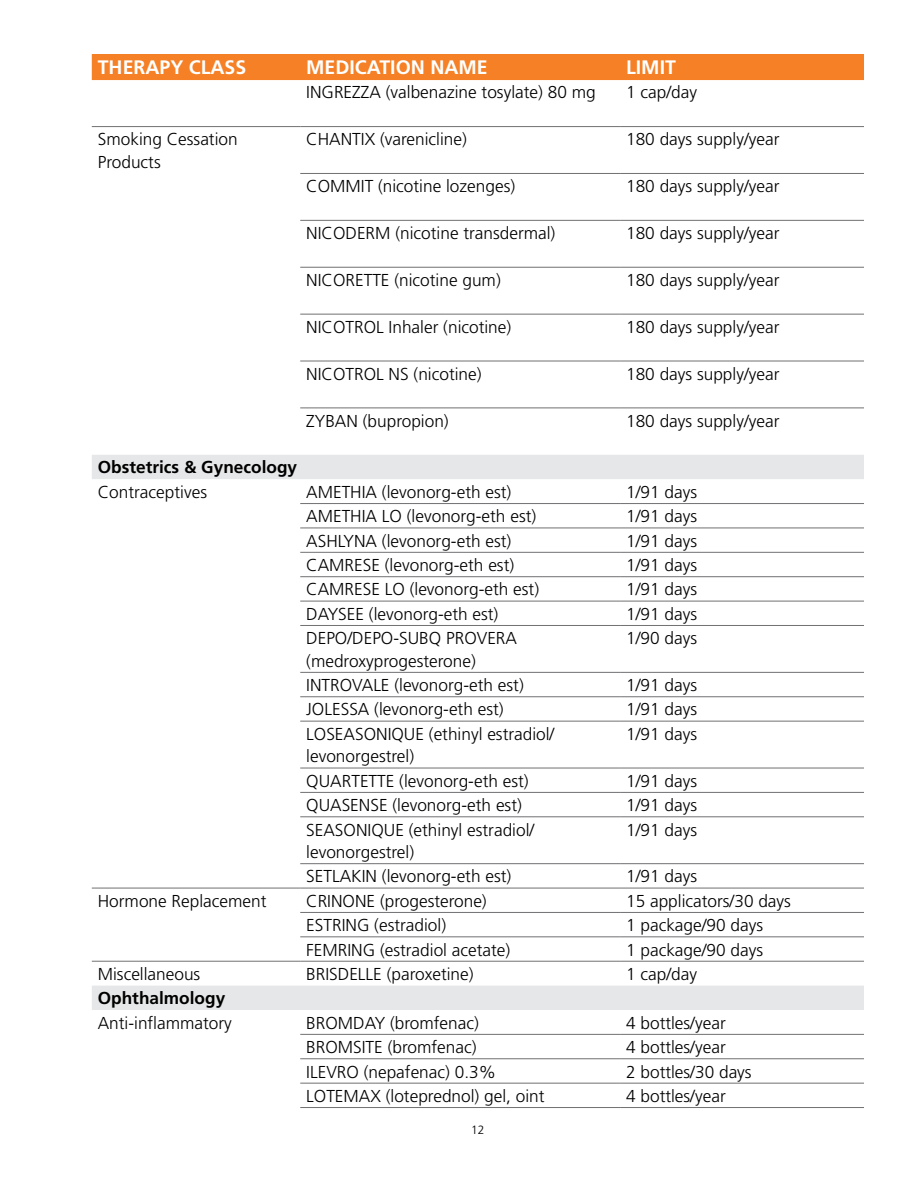
<style>
.page{position:relative;width:918px;height:1188px;background:#fff}
.page>*{position:absolute;margin:0;border:0;box-sizing:border-box;transform-origin:0 0}
.P__B2C_GME_Table_He{font:700 19.5px "Frutiger LT Pro";color:#fff}
.P__B2C_GME_Main_Bod{font:300 17.25px/22.5px "Frutiger LT Pro";color:#000}
.H3__B2C_GME_2nd_Lev{font:700 17.25px "Frutiger LT Pro";color:#000}
.t1{font:300 12px "Frutiger LT Pro";color:#000}
</style>
<div class="page">
<div style="left:92px;top:54px;width:772px;height:26px;background:#f58025"></div>
<svg style="left:92px;top:455px;width:772px;height:555px"></svg>
<hr style="left:300px;top:126px;width:320px;height:1px;background:#717073">
<hr style="left:620px;top:126px;width:244px;height:1px;background:#717073">
<hr style="left:300px;top:173px;width:320px;height:1px;background:#717073">
<hr style="left:620px;top:173px;width:244px;height:1px;background:#717073">
<hr style="left:300px;top:220px;width:320px;height:1px;background:#717073">
<hr style="left:620px;top:220px;width:244px;height:1px;background:#717073">
<hr style="left:300px;top:267px;width:320px;height:1px;background:#717073">
<hr style="left:620px;top:267px;width:244px;height:1px;background:#717073">
<hr style="left:300px;top:314px;width:320px;height:1px;background:#717073">
<hr style="left:620px;top:314px;width:244px;height:1px;background:#717073">
<hr style="left:300px;top:361px;width:320px;height:1px;background:#717073">
<hr style="left:620px;top:361px;width:244px;height:1px;background:#717073">
<hr style="left:300px;top:408px;width:320px;height:1px;background:#717073">
<hr style="left:620px;top:408px;width:244px;height:1px;background:#717073">
<hr style="left:300px;top:503px;width:320px;height:1px;background:#717073">
<hr style="left:620px;top:503px;width:244px;height:1px;background:#717073">
<hr style="left:300px;top:528px;width:320px;height:1px;background:#717073">
<hr style="left:620px;top:528px;width:244px;height:1px;background:#717073">
<hr style="left:300px;top:552px;width:320px;height:1px;background:#717073">
<hr style="left:620px;top:552px;width:244px;height:1px;background:#717073">
<hr style="left:300px;top:576px;width:320px;height:1px;background:#717073">
<hr style="left:620px;top:576px;width:244px;height:1px;background:#717073">
<hr style="left:300px;top:601px;width:320px;height:1px;background:#717073">
<hr style="left:620px;top:601px;width:244px;height:1px;background:#717073">
<hr style="left:300px;top:625px;width:320px;height:1px;background:#717073">
<hr style="left:620px;top:625px;width:244px;height:1px;background:#717073">
<hr style="left:300px;top:672px;width:320px;height:1px;background:#717073">
<hr style="left:620px;top:672px;width:244px;height:1px;background:#717073">
<hr style="left:300px;top:696px;width:320px;height:1px;background:#717073">
<hr style="left:620px;top:696px;width:244px;height:1px;background:#717073">
<hr style="left:300px;top:721px;width:320px;height:1px;background:#717073">
<hr style="left:620px;top:721px;width:244px;height:1px;background:#717073">
<hr style="left:300px;top:768px;width:320px;height:1px;background:#717073">
<hr style="left:620px;top:768px;width:244px;height:1px;background:#717073">
<hr style="left:300px;top:792px;width:320px;height:1px;background:#717073">
<hr style="left:620px;top:792px;width:244px;height:1px;background:#717073">
<hr style="left:300px;top:816px;width:320px;height:1px;background:#717073">
<hr style="left:620px;top:816px;width:244px;height:1px;background:#717073">
<hr style="left:300px;top:863px;width:320px;height:1px;background:#717073">
<hr style="left:620px;top:863px;width:244px;height:1px;background:#717073">
<hr style="left:300px;top:888px;width:320px;height:1px;background:#717073">
<hr style="left:620px;top:888px;width:244px;height:1px;background:#717073">
<hr style="left:300px;top:912px;width:320px;height:1px;background:#717073">
<hr style="left:620px;top:912px;width:244px;height:1px;background:#717073">
<hr style="left:300px;top:936px;width:320px;height:1px;background:#717073">
<hr style="left:620px;top:936px;width:244px;height:1px;background:#717073">
<hr style="left:300px;top:961px;width:320px;height:1px;background:#717073">
<hr style="left:620px;top:961px;width:244px;height:1px;background:#717073">
<hr style="left:300px;top:1034px;width:320px;height:1px;background:#717073">
<hr style="left:620px;top:1034px;width:244px;height:1px;background:#717073">
<hr style="left:300px;top:1058px;width:320px;height:1px;background:#717073">
<hr style="left:620px;top:1058px;width:244px;height:1px;background:#717073">
<hr style="left:300px;top:1083px;width:320px;height:1px;background:#717073">
<hr style="left:620px;top:1083px;width:244px;height:1px;background:#717073">
<hr style="left:300px;top:1107px;width:320px;height:1px;background:#717073">
<hr style="left:620px;top:1107px;width:244px;height:1px;background:#717073">
<hr style="left:92px;top:126px;width:208px;height:1px;background:#717073">
<hr style="left:92px;top:961px;width:208px;height:1px;background:#717073">
<hr style="left:92px;top:888px;width:208px;height:1px;background:#717073">
<p class="P__B2C_GME_Table_He" style="left:98px;top:56px;width:150px">THERAPY CLASS</p>
<p class="P__B2C_GME_Table_He" style="left:306px;top:56px;width:183px">MEDICATION NAME</p>
<p class="P__B2C_GME_Table_He" style="left:626px;top:56px;width:51px">LIMIT</p>
<p class="P__B2C_GME_Main_Bod" style="left:306px;top:81px;width:291px">INGREZZA (valbenazine tosylate) 80 mg</p>
<p class="P__B2C_GME_Main_Bod" style="left:626px;top:81px;width:72px">1 cap/day</p>
<p class="P__B2C_GME_Main_Bod" style="left:98px;top:128px;width:141px">Smoking Cessation<br>Products</p>
<p class="P__B2C_GME_Main_Bod" style="left:306px;top:128px;width:162px">CHANTIX (varenicline)</p>
<p class="P__B2C_GME_Main_Bod" style="left:626px;top:128px;width:155px">180 days supply/year</p>
<p class="P__B2C_GME_Main_Bod" style="left:306px;top:175px;width:210px">COMMIT (nicotine lozenges)</p>
<p class="P__B2C_GME_Main_Bod" style="left:626px;top:175px;width:155px">180 days supply/year</p>
<p class="P__B2C_GME_Main_Bod" style="left:306px;top:222px;width:251px">NICODERM (nicotine transdermal)</p>
<p class="P__B2C_GME_Main_Bod" style="left:626px;top:222px;width:155px">180 days supply/year</p>
<p class="P__B2C_GME_Main_Bod" style="left:306px;top:269px;width:196px">NICORETTE (nicotine gum)</p>
<p class="P__B2C_GME_Main_Bod" style="left:626px;top:269px;width:155px">180 days supply/year</p>
<p class="P__B2C_GME_Main_Bod" style="left:306px;top:316px;width:207px">NICOTROL Inhaler (nicotine)</p>
<p class="P__B2C_GME_Main_Bod" style="left:626px;top:316px;width:155px">180 days supply/year</p>
<p class="P__B2C_GME_Main_Bod" style="left:306px;top:363px;width:177px">NICOTROL NS (nicotine)</p>
<p class="P__B2C_GME_Main_Bod" style="left:626px;top:363px;width:155px">180 days supply/year</p>
<p class="P__B2C_GME_Main_Bod" style="left:306px;top:409px;width:144px">ZYBAN (bupropion)</p>
<p class="P__B2C_GME_Main_Bod" style="left:626px;top:409px;width:155px">180 days supply/year</p>
<h3 class="H3__B2C_GME_2nd_Lev" style="left:98px;top:457px;width:201px">Obstetrics &amp; Gynecology</h3>
<p class="P__B2C_GME_Main_Bod" style="left:98px;top:481px;width:111px">Contraceptives</p>
<p class="P__B2C_GME_Main_Bod" style="left:306px;top:481px;width:207px">AMETHIA (levonorg-eth est)</p>
<p class="P__B2C_GME_Main_Bod" style="left:626px;top:481px;width:72px">1/91 days</p>
<p class="P__B2C_GME_Main_Bod" style="left:306px;top:505px;width:232px">AMETHIA LO (levonorg-eth est)</p>
<p class="P__B2C_GME_Main_Bod" style="left:626px;top:505px;width:72px">1/91 days</p>
<p class="P__B2C_GME_Main_Bod" style="left:306px;top:530px;width:207px">ASHLYNA (levonorg-eth est)</p>
<p class="P__B2C_GME_Main_Bod" style="left:626px;top:530px;width:72px">1/91 days</p>
<p class="P__B2C_GME_Main_Bod" style="left:306px;top:554px;width:210px">CAMRESE (levonorg-eth est)</p>
<p class="P__B2C_GME_Main_Bod" style="left:626px;top:554px;width:72px">1/91 days</p>
<p class="P__B2C_GME_Main_Bod" style="left:306px;top:578px;width:234px">CAMRESE LO (levonorg-eth est)</p>
<p class="P__B2C_GME_Main_Bod" style="left:626px;top:578px;width:72px">1/91 days</p>
<p class="P__B2C_GME_Main_Bod" style="left:306px;top:603px;width:194px">DAYSEE (levonorg-eth est)</p>
<p class="P__B2C_GME_Main_Bod" style="left:626px;top:603px;width:72px">1/91 days</p>
<p class="P__B2C_GME_Main_Bod" style="left:306px;top:627px;width:212px">DEPO/DEPO-SUBQ PROVERA (medroxyprogesterone)</p>
<p class="P__B2C_GME_Main_Bod" style="left:626px;top:627px;width:72px">1/90 days</p>
<p class="P__B2C_GME_Main_Bod" style="left:306px;top:674px;width:219px">INTROVALE (levonorg-eth est)</p>
<p class="P__B2C_GME_Main_Bod" style="left:626px;top:674px;width:72px">1/91 days</p>
<p class="P__B2C_GME_Main_Bod" style="left:306px;top:698px;width:199px">JOLESSA (levonorg-eth est)</p>
<p class="P__B2C_GME_Main_Bod" style="left:626px;top:698px;width:72px">1/91 days</p>
<p class="P__B2C_GME_Main_Bod" style="left:306px;top:723px;width:250px">LOSEASONIQUE (ethinyl estradiol/ levonorgestrel)</p>
<p class="P__B2C_GME_Main_Bod" style="left:626px;top:723px;width:72px">1/91 days</p>
<p class="P__B2C_GME_Main_Bod" style="left:306px;top:770px;width:224px">QUARTETTE (levonorg-eth est)</p>
<p class="P__B2C_GME_Main_Bod" style="left:626px;top:770px;width:72px">1/91 days</p>
<p class="P__B2C_GME_Main_Bod" style="left:306px;top:794px;width:217px">QUASENSE (levonorg-eth est)</p>
<p class="P__B2C_GME_Main_Bod" style="left:626px;top:794px;width:72px">1/91 days</p>
<p class="P__B2C_GME_Main_Bod" style="left:306px;top:818px;width:230px">SEASONIQUE (ethinyl estradiol/ levonorgestrel)</p>
<p class="P__B2C_GME_Main_Bod" style="left:626px;top:818px;width:72px">1/91 days</p>
<p class="P__B2C_GME_Main_Bod" style="left:306px;top:865px;width:207px">SETLAKIN (levonorg-eth est)</p>
<p class="P__B2C_GME_Main_Bod" style="left:626px;top:865px;width:72px">1/91 days</p>
<p class="P__B2C_GME_Main_Bod" style="left:98px;top:890px;width:170px">Hormone Replacement</p>
<p class="P__B2C_GME_Main_Bod" style="left:306px;top:890px;width:182px">CRINONE (progesterone)</p>
<p class="P__B2C_GME_Main_Bod" style="left:626px;top:890px;width:166px">15 applicators/30 days</p>
<p class="P__B2C_GME_Main_Bod" style="left:306px;top:914px;width:141px">ESTRING (estradiol)</p>
<p class="P__B2C_GME_Main_Bod" style="left:626px;top:914px;width:139px">1 package/90 days</p>
<p class="P__B2C_GME_Main_Bod" style="left:306px;top:938px;width:206px">FEMRING (estradiol acetate)</p>
<p class="P__B2C_GME_Main_Bod" style="left:626px;top:938px;width:139px">1 package/90 days</p>
<p class="P__B2C_GME_Main_Bod" style="left:98px;top:963px;width:104px">Miscellaneous</p>
<p class="P__B2C_GME_Main_Bod" style="left:306px;top:963px;width:169px">BRISDELLE (paroxetine)</p>
<p class="P__B2C_GME_Main_Bod" style="left:626px;top:963px;width:72px">1 cap/day</p>
<h3 class="H3__B2C_GME_2nd_Lev" style="left:98px;top:988px;width:129px">Ophthalmology</h3>
<p class="P__B2C_GME_Main_Bod" style="left:98px;top:1012px;width:136px">Anti-inflammatory</p>
<p class="P__B2C_GME_Main_Bod" style="left:306px;top:1012px;width:174px">BROMDAY (bromfenac)</p>
<p class="P__B2C_GME_Main_Bod" style="left:626px;top:1012px;width:101px">4 bottles/year</p>
<p class="P__B2C_GME_Main_Bod" style="left:306px;top:1036px;width:172px">BROMSITE (bromfenac)</p>
<p class="P__B2C_GME_Main_Bod" style="left:626px;top:1036px;width:101px">4 bottles/year</p>
<p class="P__B2C_GME_Main_Bod" style="left:306px;top:1060px;width:191px">ILEVRO (nepafenac) 0.3%</p>
<p class="P__B2C_GME_Main_Bod" style="left:626px;top:1060px;width:127px">2 bottles/30 days</p>
<p class="P__B2C_GME_Main_Bod" style="left:306px;top:1085px;width:240px">LOTEMAX (loteprednol) gel, oint</p>
<p class="P__B2C_GME_Main_Bod" style="left:626px;top:1085px;width:101px">4 bottles/year</p>
<p class="t1" style="left:471px;top:1123px;width:15px">12</p>
</div>
